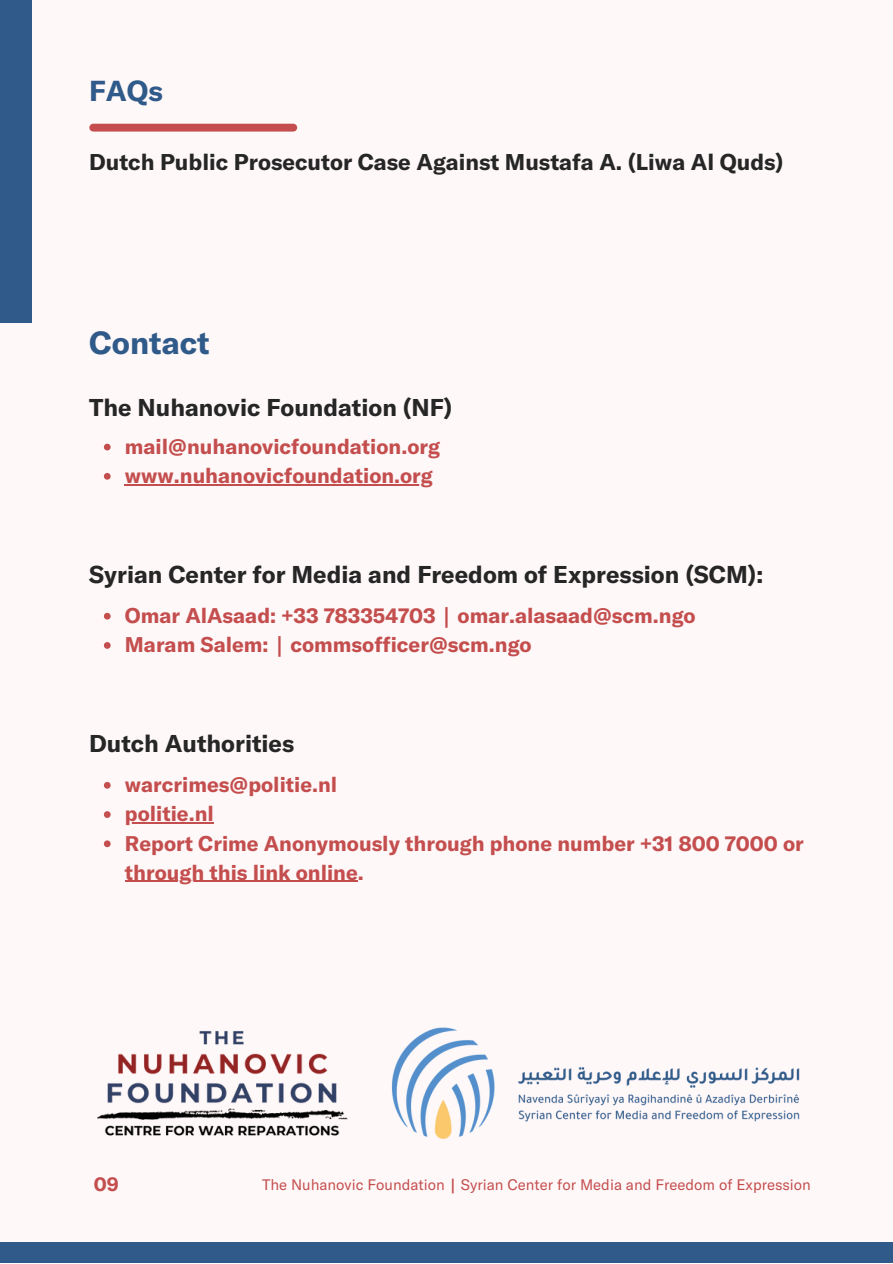
<style>
.page{position:relative;width:893px;height:1264px;background:#fff}
.page>*{position:absolute;margin:0;border:0;box-sizing:border-box;transform-origin:0 0}
.t1{font:700 31.5px "GT America";color:#2f5a89}
.t2{font:700 28.5px "GT America";color:#2f5a89}
.t3{font:700 24px "GT America";color:#262626}
.t4{font:700 22.5px "GT America";color:#262626}
.t5{font:700 21px/29.2px "GT America";color:#c44e4e}
.t6{font:700 19.5px "GT America";color:#c44e4e}
.t7{font:15px "GT America";color:#c44e4e}
.s1{font-family:"Noto Sans"}
.s2{font-family:"Noto Sans";font-weight:700}
</style>
<div class="page">
<div style="left:0;top:0;width:892px;height:1262px;background:#fff8f9"></div>
<div style="left:0;top:1242px;width:892px;height:20px;background:#2f5a89"></div>
<div style="left:0;top:0;width:31px;height:323px;background:#2f5a89"></div>
<div style="left:93px;top:124px;width:200px;height:8px;background:#c44e4e"></div>
<svg style="left:104px;top:443px;width:7px;height:7px"></svg>
<svg style="left:104px;top:473px;width:7px;height:6px"></svg>
<hr style="left:125px;top:484px;width:308px;height:1px;background:#c44e4e">
<svg style="left:104px;top:613px;width:7px;height:6px"></svg>
<svg style="left:104px;top:642px;width:7px;height:6px"></svg>
<svg style="left:104px;top:782px;width:7px;height:6px"></svg>
<svg style="left:104px;top:811px;width:7px;height:7px"></svg>
<hr style="left:125px;top:822px;width:89px;height:1px;background:#c44e4e">
<svg style="left:104px;top:840px;width:7px;height:7px"></svg>
<hr style="left:125px;top:880px;width:233px;height:2px;background:#c44e4e">
<img style="left:97px;top:1031px;width:251px;height:105px">
<img style="left:391px;top:1027px;width:409px;height:112px">
<p class="t2" style="left:89px;top:72px;width:75px">FAQs</p>
<p class="t4" style="left:89px;top:147px;width:695px">Dutch Public Prosecutor Case Against Mustafa A. (Liwa Al Quds)</p>
<p class="t1" style="left:89px;top:322px;width:122px">Contact</p>
<p class="t3" style="left:89px;top:391px;width:364px">The Nuhanovic Foundation (NF)</p>
<p class="t5" style="left:125px;top:431px;width:316px">mail<span class="s1">@</span>nuhanovicfoundation.org</p>
<p class="t5" style="left:125px;top:460px;width:309px">www.nuhanovicfoundation.org</p>
<p class="t3" style="left:89px;top:559px;width:675px">Syrian Center for Media and Freedom of Expression (SCM):</p>
<p class="t5" style="left:125px;top:600px;width:572px">Omar AlAsaad: <span class="s1">+</span>33 783354703 <span class="s1">|</span> omar.alasaad<span class="s1">@</span>scm.ngo</p>
<p class="t5" style="left:125px;top:629px;width:408px">Maram Salem: <span class="s1">|</span> commsofficer<span class="s1">@</span>scm.ngo</p>
<p class="t3" style="left:89px;top:728px;width:206px">Dutch Authorities</p>
<p class="t5" style="left:125px;top:769px;width:214px">warcrimes<span class="s1">@</span>politie.nl</p>
<p class="t5" style="left:125px;top:798px;width:90px">politie.nl</p>
<p class="t5" style="left:125px;top:827px;width:680px">Report Crime Anonymously through phone number <span class="s1">+</span>31 800 7000 or through this link online.</p>
<p class="t6" style="left:94px;top:1171px;width:26px">09</p>
<p class="t7" style="left:262px;top:1175px;width:550px">The Nuhanovic Foundation <span class="s2">|</span> Syrian Center for Media and Freedom of Expression</p>
</div>
